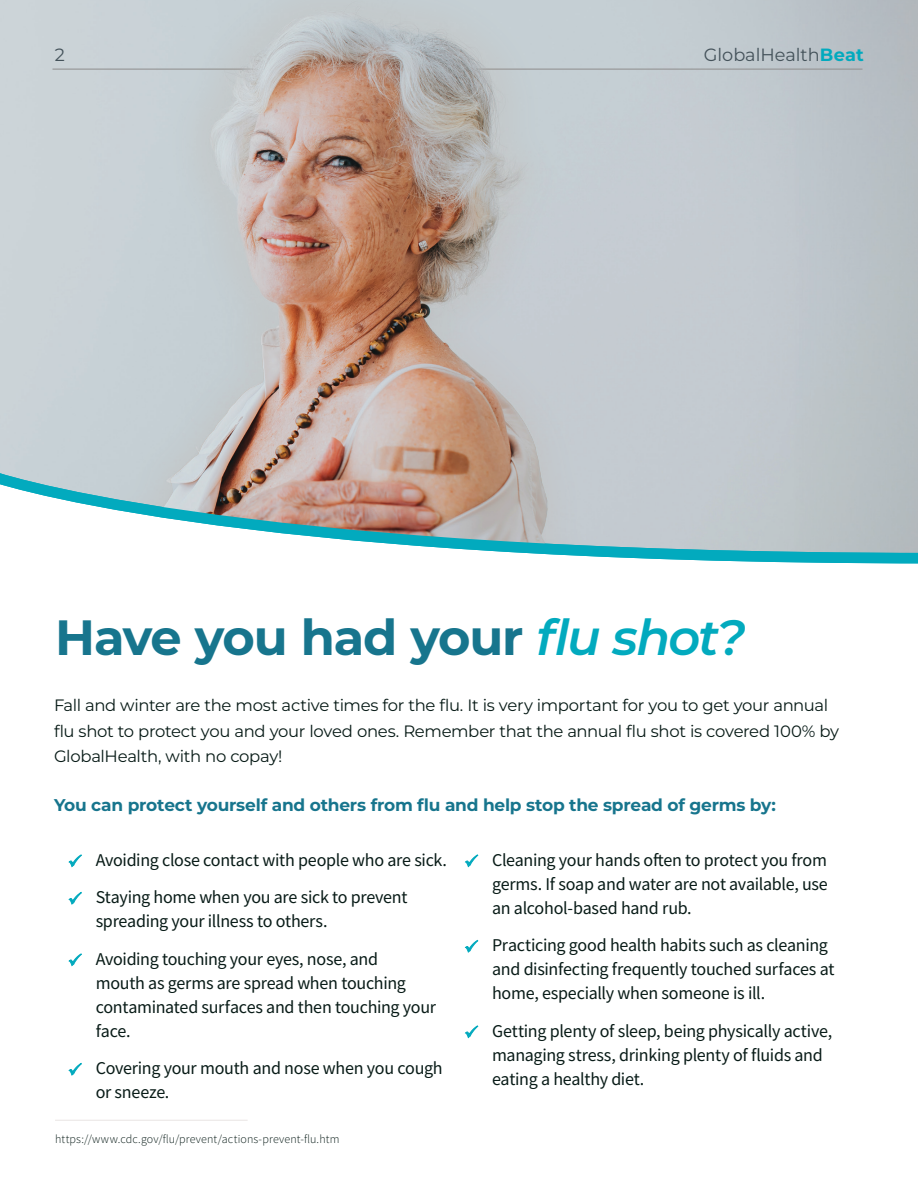
<style>
.page{position:relative;width:918px;height:1188px;background:#fff}
.page>*{position:absolute;margin:0;border:0;box-sizing:border-box;transform-origin:0 0}
.t1{font:700 49.5px "Montserrat";letter-spacing:-.025em;color:#17758d}
.t2{font:18px/24px "Source Sans Pro";letter-spacing:-.015em;color:#081b17}
.t3{font:17.7px "Montserrat";color:#44525a}
.t4{font:700 16.95px "Montserrat";letter-spacing:-.015em;color:#17758d}
.t5{font:16.5px/25.5px "Montserrat";letter-spacing:-.02em;color:#081b17}
.t6{font:300 12px "Source Sans Pro";letter-spacing:.01em;color:#081b17}
.s1{font-weight:700;color:#02aabe}
.s2{font-weight:600;font-style:italic;color:#02aabe}
.s3{color:#02aabe}
</style>
<div class="page">
<hr style="left:55px;top:1120px;width:193px;height:1px;background:#e9e4e3">
<svg style="left:0;top:0;width:918px;height:564px;background:#bfc0c0"></svg>
<p class="t3" style="left:55px;top:43px;width:12px">2</p>
<p class="t3" style="left:704px;top:43px;width:162px">GlobalHealth<span class="s1">Beat</span></p>
<h1 class="t1" style="left:55px;top:604px;width:692px">Have you had your <span class="s2">flu shot?</span></h1>
<p class="t5" style="left:54px;top:692px;width:787px">Fall and winter are the most active times for the flu. It is very important for you to get your annual flu shot to protect you and your loved ones. Remember that the annual flu shot is covered 100% by<br>GlobalHealth, with no copay!</p>
<p class="t4" style="left:54px;top:794px;width:723px">You can protect yourself and others from flu and help stop the spread of germs by:</p>
<p class="t2" style="left:492px;top:848px;width:337px;text-align:justify;text-indent:-14px"><span class="s3">9</span> Cleaning your hands often to protect you from germs. If soap and water are not available, use an alcohol-based hand rub.</p>
<p class="t2" style="left:492px;top:933px;width:344px;text-indent:-14px"><span class="s3">9</span> Practicing good health habits such as cleaning and disinfecting frequently touched surfaces at home, especially when someone is ill.</p>
<p class="t2" style="left:492px;top:1019px;width:342px;text-indent:-14px"><span class="s3">9</span> Getting plenty of sleep, being physically active, managing stress, drinking plenty of fluids and eating a healthy diet.</p>
<p class="t2" style="left:82px;top:841px;width:367px;line-height:37.5px"><span class="s3">9</span> Avoiding close contact with people who are sick.<br><span class="s3">9</span> Staying home when you are sick to prevent</p>
<p class="t2" style="left:82px;top:902px;width:298px;line-height:37.5px;text-indent:14px">spreading your illness to others.<br><span class="s3">9</span> Avoiding touching your eyes, nose, and</p>
<p class="t2" style="left:96px;top:971px;width:342px">mouth as germs are spread when touching contaminated surfaces and then touching your face.</p>
<p class="t2" style="left:96px;top:1056px;width:348px;text-indent:-14px"><span class="s3">9</span> Covering your mouth and nose when you cough or sneeze.</p>
<p class="t6" style="left:55px;top:1131px;width:286px">https://www.cdc.gov/flu/prevent/actions-prevent-flu.htm</p>
</div>
